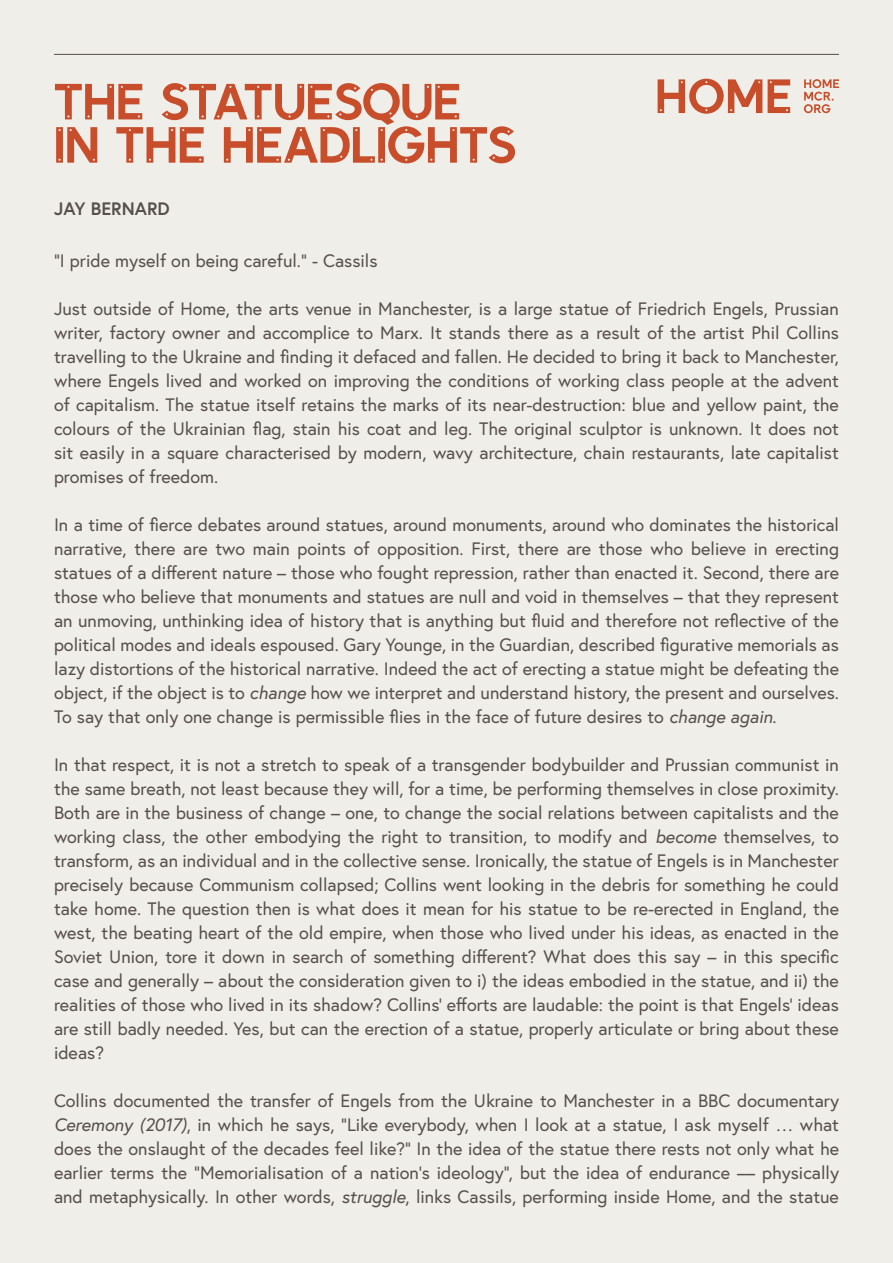
<style>
.page{position:relative;width:893px;height:1263px;background:#efeee8}
.page>*{position:absolute;margin:0;border:0;box-sizing:border-box;transform-origin:0 0}
.t1{font:53.25px/43.2px "HOME Display";letter-spacing:-.005em;color:#c84d2b}
.t2{font:18px/24px "Europa";color:#564f4c;text-align:justify}
.t3{font:700 18px "Europa";color:#564f4c}
.s1{font-style:italic}
</style>
<div class="page">
<hr style="left:54px;top:54px;width:785px;height:1px;background:#564f4c">
<svg style="left:658px;top:79px;width:132px;height:35px"></svg>
<svg style="left:804px;top:79px;width:35px;height:34px"></svg>
<h1 class="t1" style="left:54px;top:81px;width:464px">THE STATUESQUE<br>IN THE HEADLIGHTS</h1>
<p class="t3" style="left:54px;top:196px;width:117px">JAY BERNARD</p>
<p class="t2" style="left:54px;top:248px;width:325px">“I pride myself on being careful.” - Cassils</p>
<p class="t2" style="left:54px;top:296px;width:786px">Just outside of Home, the arts venue in Manchester, is a large statue of Friedrich Engels, Prussian writer, factory owner and accomplice to Marx. It stands there as a result of the artist Phil Collins travelling to the Ukraine and finding it defaced and fallen. He decided to bring it back to Manchester, where Engels lived and worked on improving the conditions of working class people at the advent of capitalism. The statue itself retains the marks of its near-destruction: blue and yellow paint, the colours of the Ukrainian flag, stain his coat and leg. The original sculptor is unknown. It does not sit easily in a square characterised by modern, wavy architecture, chain restaurants, late capitalist promises of freedom.</p>
<p class="t2" style="left:54px;top:512px;width:786px">In a time of fierce debates around statues, around monuments, around who dominates the historical narrative, there are two main points of opposition. First, there are those who believe in erecting statues of a different nature – those who fought repression, rather than enacted it. Second, there are those who believe that monuments and statues are null and void in themselves – that they represent an unmoving, unthinking idea of history that is anything but fluid and therefore not reflective of the political modes and ideals espoused. Gary Younge, in the Guardian, described figurative memorials as lazy distortions of the historical narrative. Indeed the act of erecting a statue might be defeating the object, if the object is to <span class="s1">change</span> how we interpret and understand history, the present and ourselves.<br>To say that only one change is permissible flies in the face of future desires to <span class="s1">change again</span>.</p>
<p class="t2" style="left:54px;top:752px;width:787px">In that respect, it is not a stretch to speak of a transgender bodybuilder and Prussian communist in the same breath, not least because they will, for a time, be performing themselves in close proximity.<br>Both are in the business of change – one, to change the social relations between capitalists and the working class, the other embodying the right to transition, to modify and <span class="s1">become</span> themselves, to transform, as an individual and in the collective sense. Ironically, the statue of Engels is in Manchester precisely because Communism collapsed; Collins went looking in the debris for something he could take home. The question then is what does it mean for his statue to be re-erected in England, the west, the beating heart of the old empire, when those who lived under his ideas, as enacted in the Soviet Union, tore it down in search of something different? What does this say – in this specific case and generally – about the consideration given to i) the ideas embodied in the statue, and ii) the realities of those who lived in its shadow? Collins’ efforts are laudable: the point is that Engels’ ideas are still badly needed. Yes, but can the erection of a statue, properly articulate or bring about these ideas?</p>
<p class="t2" style="left:54px;top:1088px;width:787px">Collins documented the transfer of Engels from the Ukraine to Manchester in a BBC documentary <span class="s1">Ceremony (2017)</span>, in which he says, “Like everybody, when I look at a statue, I ask myself … what does the onslaught of the decades feel like?” In the idea of the statue there rests not only what he earlier terms the “Memorialisation of a nation’s ideology”, but the idea of endurance –– physically and metaphysically. In other words, <span class="s1">struggle</span>, links Cassils, performing inside Home, and the statue</p>
</div>
